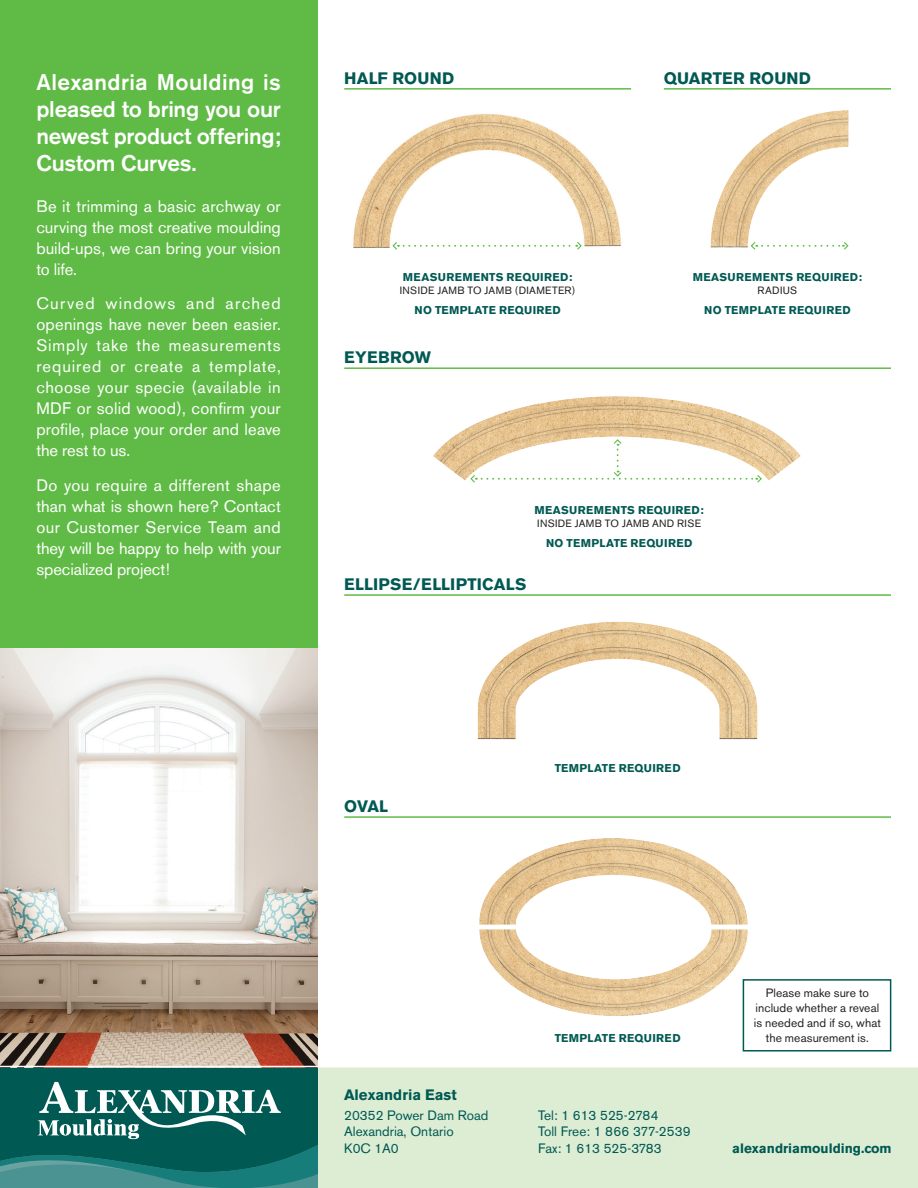
<style>
.page{position:relative;width:918px;height:1188px;background:#fff}
.page>*{position:absolute;margin:0;border:0;box-sizing:border-box;transform-origin:0 0}
.t1{font:500 22.5px/27px "Akzidenz Grotesk BE";letter-spacing:-.01em;color:#fff;text-align:justify}
.t2{font:16.5px/21px "Akzidenz Grotesk BE";color:#fff;text-align:justify}
.t3{font:700 16.5px "Akzidenz Grotesk BE";letter-spacing:.01em;color:#005953}
.t4{font:700 15px "Akzidenz Grotesk BE";color:#005953}
.t5{font:13.5px/16.5px "Akzidenz Grotesk BE";color:#005953}
.t6{font:700 13.5px "Akzidenz Grotesk BE";color:#005953}
.t7{font:12px/15px "Akzidenz Grotesk BE";letter-spacing:.005em;color:#231f20;text-align:center}
.t8{font:700 11.25px "Akzidenz Grotesk BE";letter-spacing:.03em;color:#005953}
.t9{font:10.5px "Akzidenz Grotesk BE";letter-spacing:.03em;color:#231f20}
</style>
<div class="page">
<div style="left:317px;top:1066px;width:601px;height:122px;background:#ddedd4"></div>
<div style="left:0;top:0;width:317px;height:1067px;background:#60bb46"></div>
<svg style="left:0;top:1067px;width:317px;height:121px;background:#25746f"></svg>
<hr style="left:344px;top:594px;width:547px;height:2px;background:#60bb46">
<hr style="left:344px;top:367px;width:547px;height:2px;background:#60bb46">
<hr style="left:344px;top:816px;width:547px;height:2px;background:#60bb46">
<hr style="left:344px;top:88px;width:287px;height:2px;background:#60bb46">
<hr style="left:664px;top:88px;width:227px;height:2px;background:#60bb46">
<img style="left:0;top:648px;width:317px;height:418px">
<img style="left:477px;top:621px;width:281px;height:119px">
<img style="left:428px;top:367px;width:379px;height:114px">
<img style="left:435px;top:816px;width:363px;height:236px">
<img style="left:353px;top:114px;width:268px;height:134px">
<img style="left:677px;top:88px;width:181px;height:160px">
<svg style="left:392px;top:241px;width:191px;height:9px"></svg>
<svg style="left:470px;top:438px;width:293px;height:45px"></svg>
<svg style="left:750px;top:241px;width:99px;height:9px"></svg>
<div style="left:743px;top:979px;width:148px;height:73px;border:2px solid #005953"></div>
<hr style="left:0;top:1066px;width:918px;height:1px;background:#fff">
<h1 class="t1" style="left:36px;top:68px;width:246px">Alexandria Moulding is pleased to bring you our newest product offering; Custom Curves.</h1>
<p class="t2" style="left:36px;top:196px;width:246px">Be it trimming a basic archway or curving the most creative moulding build-ups, we can bring your vision to life.</p>
<p class="t2" style="left:36px;top:293px;width:246px">Curved windows and arched openings have never been easier.<br>Simply take the measurements required or create a template, choose your specie (available in MDF or solid wood), confirm your profile, place your order and leave the rest to us.</p>
<p class="t2" style="left:36px;top:475px;width:246px">Do you require a different shape than what is shown here? Contact our Customer Service Team and they will be happy to help with your specialized project!</p>
<p class="t3" style="left:344px;top:68px;width:111px">HALF ROUND</p>
<p class="t3" style="left:664px;top:68px;width:149px">QUARTER ROUND</p>
<p class="t8" style="left:403px;top:270px;width:171px">MEASUREMENTS REQUIRED:</p>
<p class="t9" style="left:400px;top:284px;width:177px">INSIDE JAMB TO JAMB (DIAMETER)</p>
<p class="t8" style="left:415px;top:304px;width:148px">NO TEMPLATE REQUIRED</p>
<p class="t3" style="left:344px;top:348px;width:88px">EYEBROW</p>
<p class="t8" style="left:693px;top:270px;width:171px">MEASUREMENTS REQUIRED:</p>
<p class="t9" style="left:758px;top:284px;width:41px">RADIUS</p>
<p class="t8" style="left:704px;top:304px;width:148px">NO TEMPLATE REQUIRED</p>
<p class="t8" style="left:534px;top:503px;width:171px">MEASUREMENTS REQUIRED:</p>
<p class="t9" style="left:537px;top:517px;width:165px">INSIDE JAMB TO JAMB AND RISE</p>
<p class="t8" style="left:546px;top:537px;width:148px">NO TEMPLATE REQUIRED</p>
<p class="t3" style="left:344px;top:575px;width:184px">ELLIPSE/ELLIPTICALS</p>
<p class="t3" style="left:344px;top:797px;width:45px">OVAL</p>
<p class="t8" style="left:555px;top:761px;width:127px">TEMPLATE REQUIRED</p>
<p class="t8" style="left:555px;top:1031px;width:127px">TEMPLATE REQUIRED</p>
<p class="t4" style="left:344px;top:1086px;width:114px">Alexandria East</p>
<p class="t5" style="left:344px;top:1107px;width:146px">20352 Power Dam Road<br>Alexandria, Ontario<br>K0C 1A0</p>
<p class="t5" style="left:538px;top:1107px;width:154px">Tel: 1 613 525-2784<br>Toll Free: 1 866 377-2539<br>Fax: 1 613 525-3783</p>
<p class="t7" style="left:754px;top:985px;width:129px">Please make sure to include whether a reveal is needed and if so, what the measurement is.</p>
<p class="t6" style="left:732px;top:1140px;width:161px">alexandriamoulding.com</p>
</div>
